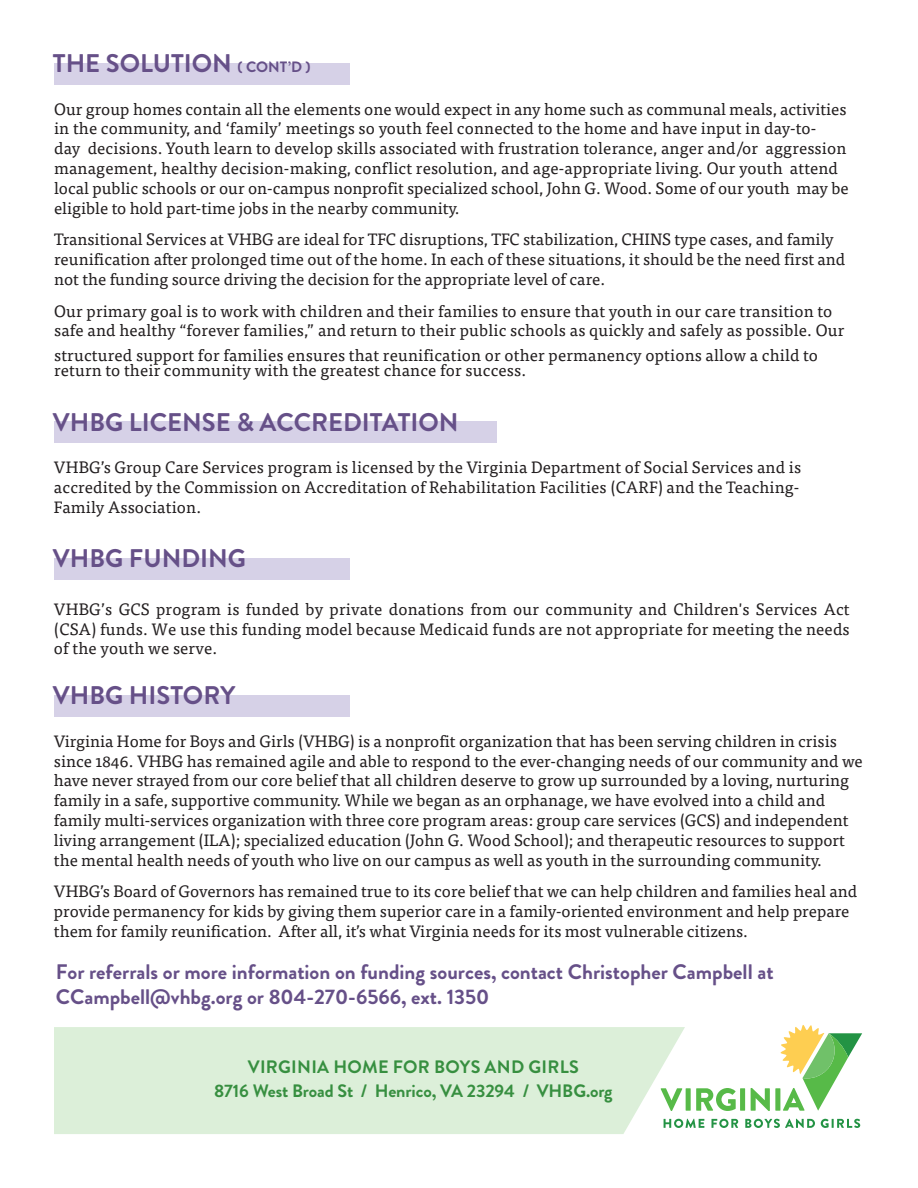
<style>
.page{position:relative;width:918px;height:1188px;background:#fff}
.page>*{position:absolute;margin:0;border:0;box-sizing:border-box;transform-origin:0 0}
.t1{font:700 25.5px "Brandon Grotesque";color:#665088}
.t2{font:700 21px/25.2px "Brandon Grotesque";color:#665088}
.t3{font:700 18px/24px "Brandon Grotesque";letter-spacing:-.005em;color:#378f40;text-align:center}
.t4{font:16.5px/19.8px "Tisa Pro";color:#231f20}
.t5{font:16.5px/19.8px "Tisa Pro";letter-spacing:.01em;color:#231f20;text-align:justify}
.s1{font-size:15px}
</style>
<div class="page">
<div style="left:54px;top:1027px;width:631px;height:107px;background:#dcefd9"></div>
<svg style="left:661px;top:1088px;width:21px;height:23px"></svg>
<div style="left:686px;top:1088px;width:5px;height:23px;background:#57ba48"></div>
<svg style="left:696px;top:1088px;width:40px;height:23px"></svg>
<div style="left:740px;top:1088px;width:5px;height:23px;background:#57ba48"></div>
<svg style="left:751px;top:1088px;width:19px;height:23px"></svg>
<div style="left:775px;top:1088px;width:5px;height:23px;background:#57ba48"></div>
<svg style="left:780px;top:1025px;width:82px;height:86px"></svg>
<svg style="left:664px;top:1119px;width:40px;height:9px"></svg>
<svg style="left:711px;top:1119px;width:27px;height:9px"></svg>
<svg style="left:745px;top:1119px;width:70px;height:9px"></svg>
<svg style="left:821px;top:1119px;width:39px;height:9px"></svg>
<div style="left:54px;top:63px;width:296px;height:21px;background:#d6d1e7"></div>
<div style="left:54px;top:422px;width:442px;height:21px;background:#d6d1e7"></div>
<div style="left:54px;top:558px;width:296px;height:22px;background:#d6d1e7"></div>
<div style="left:54px;top:695px;width:296px;height:21px;background:#d6d1e7"></div>
<h1 class="t1" style="left:53px;top:45px;width:259px">THE SOLUTION <span class="s1">( CONT’D )</span></h1>
<p class="t4" style="left:54px;top:98px;width:796px">Our group homes contain all the elements one would expect in any home such as communal meals, activities in the community, and ‘family’ meetings so youth feel connected to the home and have input in day-to-<br>day decisions. Youth learn to develop skills associated with frustration tolerance, anger and/or aggression management, healthy decision-making, conflict resolution, and age-appropriate living. Our youth attend local public schools or our on-campus nonprofit specialized school, John G. Wood. Some of our youth may be eligible to hold part-time jobs in the nearby community.</p>
<p class="t4" style="left:54px;top:229px;width:793px">Transitional Services at VHBG are ideal for TFC disruptions, TFC stabilization, CHINS type cases, and family reunification after prolonged time out of the home. In each of these situations, it should be the need first and not the funding source driving the decision for the appropriate level of care.</p>
<p class="t4" style="left:54px;top:300px;width:792px">Our primary goal is to work with children and their families to ensure that youth in our care transition to safe and healthy “forever families,” and return to their public schools as quickly and safely as possible. Our</p>
<p class="t4" style="left:54px;top:347px;width:765px;line-height:15.1px">structured support for families ensures that reunification or other permanency options allow a child to return to their community with the greatest chance for success.</p>
<h1 class="t1" style="left:53px;top:404px;width:407px">VHBG LICENSE &amp; ACCREDITATION</h1>
<p class="t4" style="left:54px;top:457px;width:749px;text-align:justify">VHBG’s Group Care Services program is licensed by the Virginia Department of Social Services and is accredited by the Commission on Accreditation of Rehabilitation Facilities (CARF) and the Teaching-Family Association.</p>
<h1 class="t1" style="left:53px;top:541px;width:195px">VHBG FUNDING</h1>
<p class="t5" style="left:54px;top:598px;width:797px">VHBG’s GCS program is funded by private donations from our community and Children's Services Act (CSA) funds. We use this funding model because Medicaid funds are not appropriate for meeting the needs of the youth we serve.</p>
<h1 class="t1" style="left:53px;top:678px;width:184px">VHBG HISTORY</h1>
<p class="t4" style="left:54px;top:730px;width:810px">Virginia Home for Boys and Girls (VHBG) is a nonprofit organization that has been serving children in crisis since 1846. VHBG has remained agile and able to respond to the ever-changing needs of our community and we have never strayed from our core belief that all children deserve to grow up surrounded by a loving, nurturing family in a safe, supportive community. While we began as an orphanage, we have evolved into a child and family multi-services organization with three core program areas: group care services (GCS) and independent living arrangement (ILA); specialized education (John G. Wood School); and therapeutic resources to support the mental health needs of youth who live on our campus as well as youth in the surrounding community.</p>
<p class="t4" style="left:54px;top:881px;width:805px">VHBG’s Board of Governors has remained true to its core belief that we can help children and families heal and provide permanency for kids by giving them superior care in a family-oriented environment and help prepare them for family reunification. After all, it’s what Virginia needs for its most vulnerable citizens.</p>
<p class="t2" style="left:56px;top:959px;width:719px">For referrals or more information on funding sources, contact Christopher Campbell at<br>CCampbell@vhbg.org or 804-270-6566, ext. 1350</p>
<p class="t3" style="left:214px;top:1055px;width:400px">VIRGINIA HOME FOR BOYS AND GIRLS<br>8716 West Broad St / Henrico, VA 23294 / VHBG.org</p>
</div>
